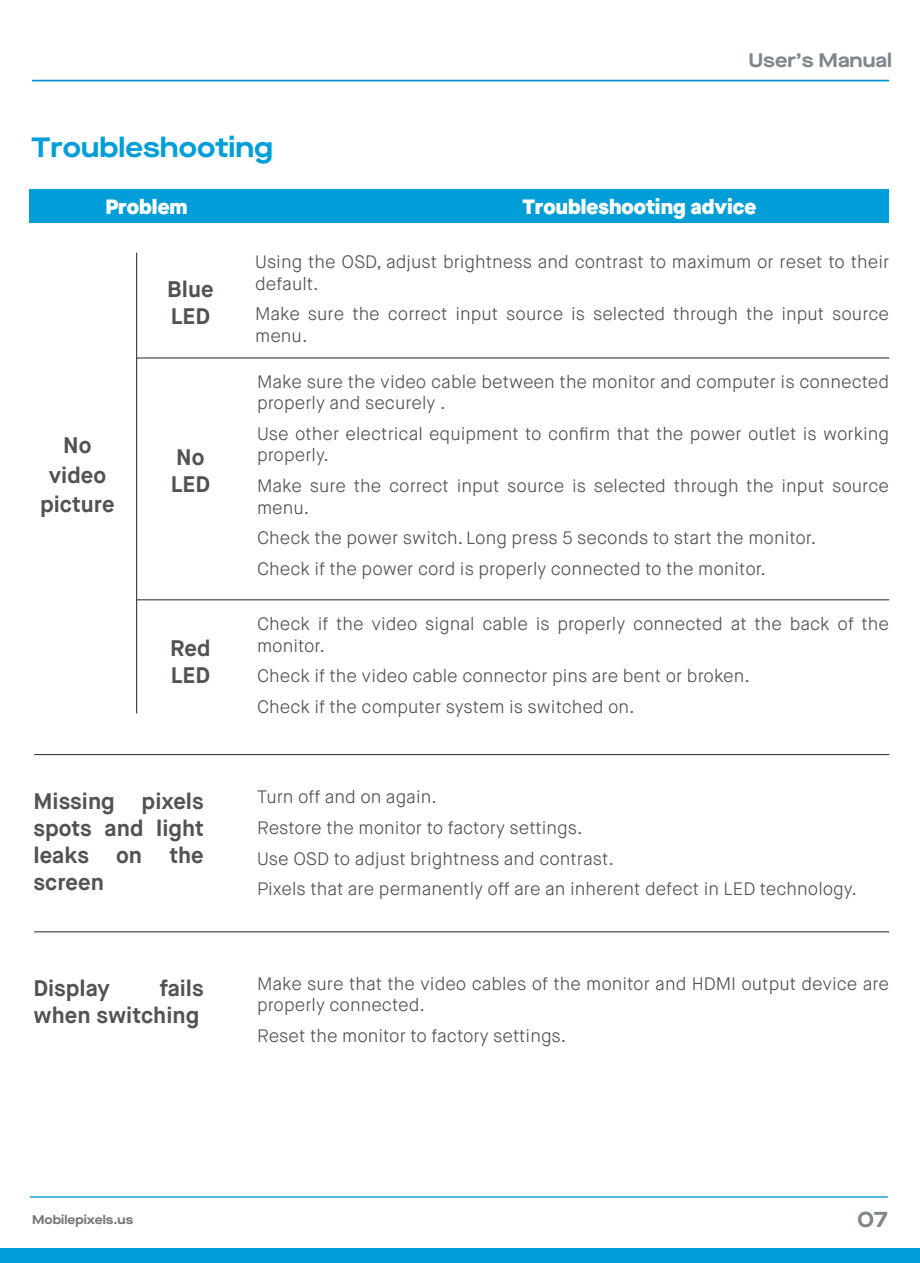
<style>
.page{position:relative;width:920px;height:1263px;background:#fff}
.page>*{position:absolute;margin:0;border:0;box-sizing:border-box;transform-origin:0 0}
.t1{font:700 expanded 27.9px "Maison Neue";color:#009ed8}
.t2{font:700 22.5px/27px "Maison Neue";color:#4f5351}
.t3{font:700 expanded 22.5px "Maison Neue";color:#7e878d}
.t4{font:900 20.7px "Maison Neue";color:#fff}
.t5{font:700 expanded 19.57px "Maison Neue";color:#7e878d}
.t6{font:300 18px/21.6px "Maison Neue";color:#4f5351}
.t7{font:700 expanded 12.6px "Maison Neue";color:#747575}
</style>
<div class="page">
<div style="left:0;top:1249px;width:919px;height:14px;background:#009ed8"></div>
<hr style="left:32px;top:80px;width:856px;height:1px;background:#0094cf">
<hr style="left:30px;top:1196px;width:857px;height:2px;background:#0094cf">
<div style="left:29px;top:190px;width:859px;height:33px;background:#009ed8"></div>
<hr style="left:137px;top:358px;width:751px;height:1px;background:#231f20">
<hr style="left:137px;top:599px;width:751px;height:1px;background:#231f20">
<hr style="left:34px;top:754px;width:854px;height:1px;background:#231f20">
<hr style="left:34px;top:931px;width:854px;height:1px;background:#231f20">
<hr style="left:136px;top:253px;width:1px;height:460px;background:#231f20">
<p class="t5" style="left:748px;top:46px;width:145px">User’s Manual</p>
<h1 class="t1" style="left:31px;top:127px;width:243px">Troubleshooting</h1>
<p class="t4" style="left:105px;top:191px;width:84px">Problem</p>
<p class="t4" style="left:522px;top:191px;width:235px">Troubleshooting advice</p>
<p class="t6" style="left:255px;top:251px;width:635px">Using the OSD, adjust brightness and contrast to maximum or reset to their default.</p>
<p class="t6" style="left:255px;top:303px;width:635px">Make sure the correct input source is selected through the input source menu.</p>
<p class="t6" style="left:257px;top:371px;width:633px">Make sure the video cable between the monitor and computer is connected properly and securely .</p>
<p class="t6" style="left:257px;top:423px;width:633px">Use other electrical equipment to confirm that the power outlet is working properly.</p>
<p class="t6" style="left:257px;top:475px;width:633px">Make sure the correct input source is selected through the input source menu.</p>
<p class="t6" style="left:257px;top:523px;width:560px;line-height:30.6px">Check the power switch. Long press 5 seconds to start the monitor.<br>Check if the power cord is properly connected to the monitor.</p>
<p class="t6" style="left:257px;top:613px;width:633px">Check if the video signal cable is properly connected at the back of the monitor.</p>
<p class="t6" style="left:257px;top:661px;width:494px;line-height:30.6px">Check if the video cable connector pins are bent or broken.<br>Check if the computer system is switched on.</p>
<p class="t2" style="left:167px;top:276px;width:48px">Blue<br>LED</p>
<p class="t2" style="left:40px;top:431px;width:76px;line-height:29.2px;text-align:center">No video picture</p>
<p class="t2" style="left:171px;top:444px;width:41px">No<br>LED</p>
<p class="t2" style="left:170px;top:635px;width:42px">Red<br>LED</p>
<p class="t2" style="left:33px;top:788px;width:172px;text-align:justify">Missing pixels spots and light leaks on the screen</p>
<p class="t6" style="left:257px;top:782px;width:601px;line-height:30.6px">Turn off and on again.<br>Restore the monitor to factory settings.<br>Use OSD to adjust brightness and contrast.<br>Pixels that are permanently off are an inherent defect in LED technology.</p>
<p class="t2" style="left:34px;top:974px;width:172px;text-align:right">fails<br>when switching</p>
<p class="t2" style="left:34px;top:974px;width:78px">Display</p>
<p class="t6" style="left:257px;top:973px;width:633px">Make sure that the video cables of the monitor and HDMI output device are properly connected.</p>
<p class="t6" style="left:257px;top:1025px;width:310px">Reset the monitor to factory settings.</p>
<p class="t7" style="left:32px;top:1210px;width:103px">Mobilepixels.us</p>
<p class="t3" style="left:857px;top:1203px;width:32px">07</p>
</div>
